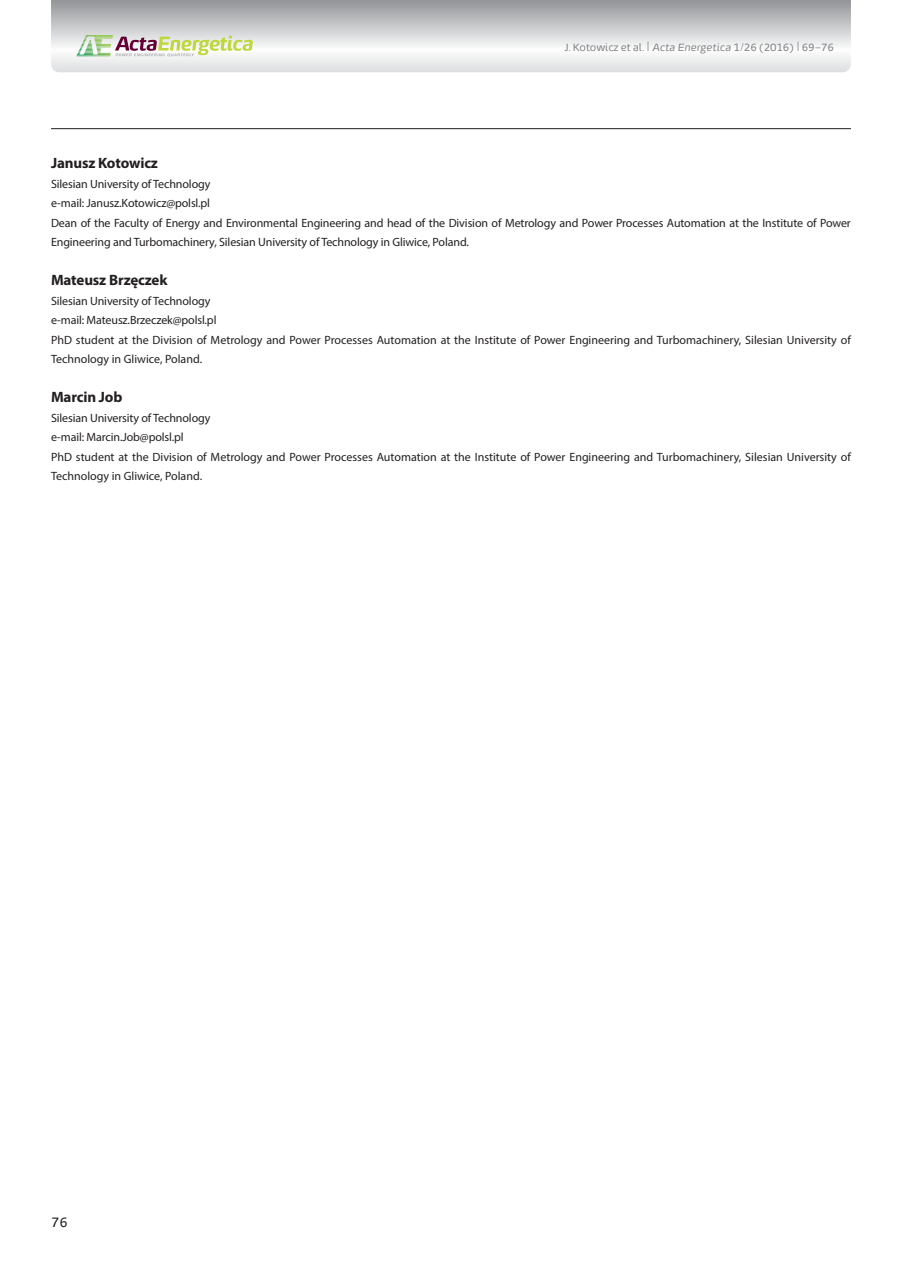
<style>
.page{position:relative;width:902px;height:1263px;background:#fff}
.page>*{position:absolute;margin:0;border:0;box-sizing:border-box;transform-origin:0 0}
.t1{font:700 15px "Myriad Pro";letter-spacing:-.01em;color:#231f20}
.t2{font:13.5px "Energa";color:#231f20}
.t3{font:12px/19.5px "Myriad Pro";letter-spacing:-.01em;color:#231f20}
.t4{font:10.5px "Energa";letter-spacing:-.01em;color:#808285}
.s1{font-size:13.5px}
.s2{font-style:italic}
</style>
<div class="page">
<svg style="left:51px;top:0;width:799px;height:72px"></svg>
<svg style="left:76px;top:35px;width:177px;height:21px"></svg>
<hr style="left:51px;top:128px;width:799px;height:1px;background:#231f20">
<p class="t4" style="left:564px;top:41px;width:271px">J. Kotowicz et al. <span class="s1">|</span> <span class="s2">Acta Energetica</span> 1/26 (2016) <span class="s1">|</span> 69–76</p>
<p class="t1" style="left:51px;top:153px;width:108px">Janusz Kotowicz</p>
<p class="t3" style="left:51px;top:174px;width:801px">Silesian University of Technology<br>e-mail: Janusz.Kotowicz@polsl.pl<br>Dean of the Faculty of Energy and Environmental Engineering and head of the Division of Metrology and Power Processes Automation at the Institute of Power Engineering and Turbomachinery, Silesian University of Technology in Gliwice, Poland.</p>
<p class="t1" style="left:51px;top:270px;width:118px">Mateusz Brzęczek</p>
<p class="t3" style="left:51px;top:291px;width:801px">Silesian University of Technology<br>e-mail: Mateusz.Brzeczek@polsl.pl<br>PhD student at the Division of Metrology and Power Processes Automation at the Institute of Power Engineering and Turbomachinery, Silesian University of Technology in Gliwice, Poland.</p>
<p class="t1" style="left:51px;top:387px;width:73px">Marcin Job</p>
<p class="t3" style="left:51px;top:408px;width:801px">Silesian University of Technology<br>e-mail: Marcin.Job@polsl.pl<br>PhD student at the Division of Metrology and Power Processes Automation at the Institute of Power Engineering and Turbomachinery, Silesian University of Technology in Gliwice, Poland.</p>
<p class="t2" style="left:51px;top:1213px;width:18px">76</p>
</div>
